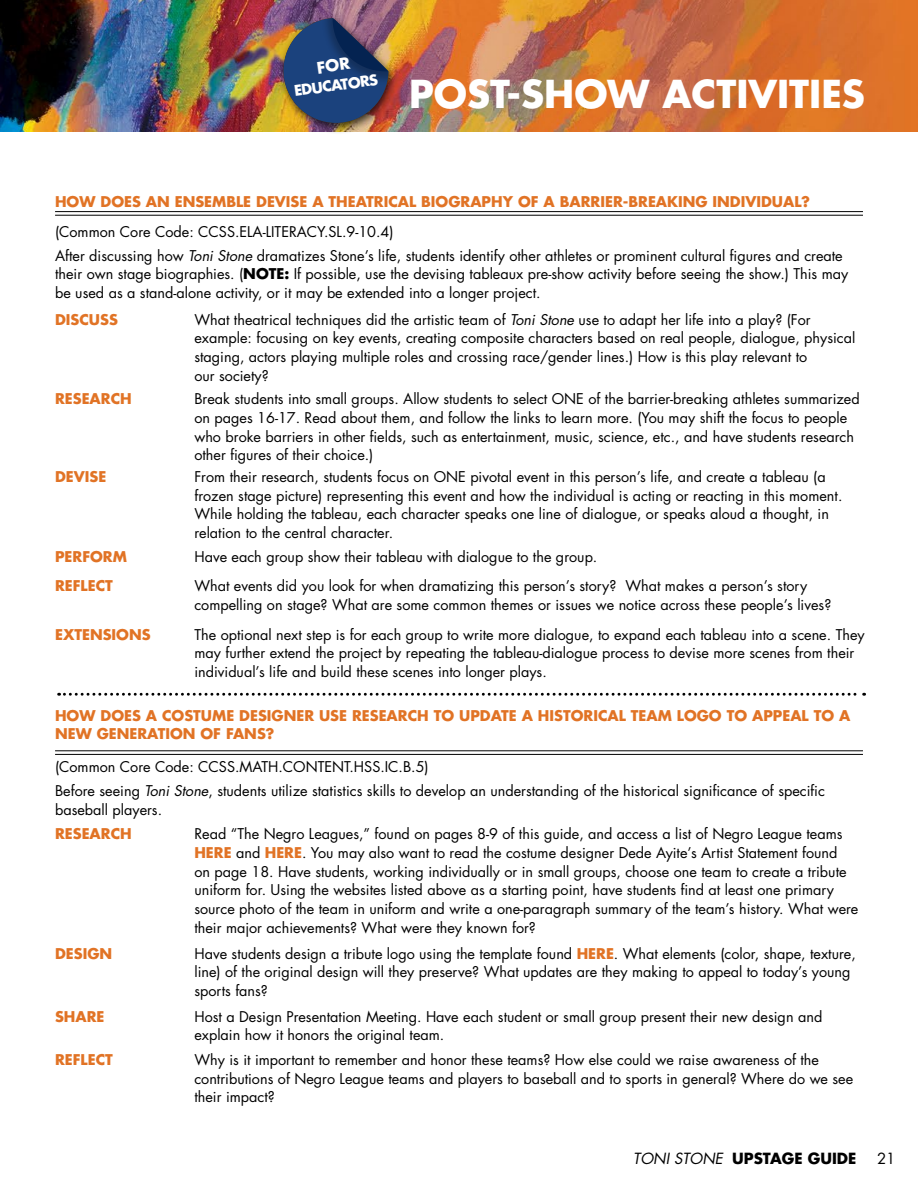
<style>
.page{position:relative;width:918px;height:1188px;background:#fff}
.page>*{position:absolute;margin:0;border:0;box-sizing:border-box;transform-origin:0 0}
.t1{font:700 37.5px "Futura Std";color:#fff}
.t2{font:700 15px "Futura Std";color:#000}
.t3{font:15px "Futura Std";color:#000}
.t4{font:14.4px/18.8px "Futura Std";color:#000}
.t5{font:700 14.4px/18.8px "Futura Std";color:#e17325}
.t6{font:700 14.4px "Futura Std";color:#fff}
.s1{font-style:italic}
.s2{font-weight:700}
.s3{font-weight:700;color:#e17325}
.s4{font-weight:400;font-style:italic}
</style>
<div class="page">
<img style="left:0;top:0;width:918px;height:132px">
<div style="left:277px;top:13px;width:122px;height:122px;background:#000;opacity:.75"></div>
<hr style="left:55px;top:750px;width:808px;height:1px;background:#000">
<hr style="left:55px;top:754px;width:808px;height:1px;background:#000">
<svg style="left:59px;top:693px;width:806px;height:3px"></svg>
<hr style="left:55px;top:211px;width:808px;height:1px;background:#000">
<hr style="left:55px;top:215px;width:808px;height:1px;background:#000">
<img style="left:284px;top:18px;width:104px;height:105px">
<p class="t6" style="left:293px;top:82px;width:86px;rotate:-8deg">EDUCATORS</p>
<h1 class="t1" style="left:409px;top:69px;width:458px">POST-SHOW ACTIVITIES</h1>
<p class="t5" style="left:55px;top:192px;width:757px">HOW DOES AN ENSEMBLE DEVISE A THEATRICAL BIOGRAPHY OF A BARRIER-BREAKING INDIVIDUAL?</p>
<p class="t4" style="left:55px;top:220px;width:789px;line-height:23.5px">(Common Core Code: CCSS.ELA-LITERACY.SL.9-10.4)<br>After discussing how <span class="s1">Toni Stone</span> dramatizes Stone’s life, students identify other athletes or prominent cultural figures and create</p>
<p class="t4" style="left:55px;top:265px;width:795px">their own stage biographies. (<span class="s2">NOTE:</span> If possible, use the devising tableaux pre-show activity before seeing the show.) This may be used as a stand-alone activity, or it may be extended into a longer project.</p>
<p class="t5" style="left:55px;top:310px;width:64px">DISCUSS</p>
<p class="t4" style="left:194px;top:310px;width:663px">What theatrical techniques did the artistic team of <span class="s1">Toni Stone</span> use to adapt her life into a play? (For example: focusing on key events, creating composite characters based on real people, dialogue, physical staging, actors playing multiple roles and crossing race/gender lines.) How is this play relevant to<br>our society?</p>
<p class="t5" style="left:55px;top:389px;width:78px">RESEARCH</p>
<p class="t4" style="left:194px;top:390px;width:667px">Break students into small groups. Allow students to select ONE of the barrier-breaking athletes summarized on pages 16-17. Read about them, and follow the links to learn more. (You may shift the focus to people who broke barriers in other fields, such as entertainment, music, science, etc., and have students research other figures of their choice.)</p>
<p class="t5" style="left:55px;top:467px;width:53px">DEVISE</p>
<p class="t4" style="left:194px;top:467px;width:650px">From their research, students focus on ONE pivotal event in this person’s life, and create a tableau (a frozen stage picture) representing this event and how the individual is acting or reacting in this moment.<br>While holding the tableau, each character speaks one line of dialogue, or speaks aloud a thought, in relation to the central character.</p>
<p class="t5" style="left:55px;top:547px;width:73px">PERFORM</p>
<p class="t4" style="left:194px;top:542px;width:614px;line-height:29.7px">Have each group show their tableau with dialogue to the group.<br>What events did you look for when dramatizing this person’s story? What makes a person’s story</p>
<p class="t4" style="left:194px;top:596px;width:638px">compelling on stage? What are some common themes or issues we notice across these people’s lives?</p>
<p class="t5" style="left:55px;top:576px;width:59px">REFLECT</p>
<p class="t5" style="left:55px;top:625px;width:97px">EXTENSIONS</p>
<p class="t4" style="left:194px;top:625px;width:672px">The optional next step is for each group to write more dialogue, to expand each tableau into a scene. They may further extend the project by repeating the tableau-dialogue process to devise more scenes from their individual’s life and build these scenes into longer plays.</p>
<p class="t5" style="left:55px;top:706px;width:797px">HOW DOES A COSTUME DESIGNER USE RESEARCH TO UPDATE A HISTORICAL TEAM LOGO TO APPEAL TO A<br>NEW GENERATION OF FANS?</p>
<p class="t4" style="left:55px;top:755px;width:771px;line-height:24.3px">(Common Core Code: CCSS.MATH.CONTENT.HSS.IC.B.5)<br>Before seeing <span class="s1">Toni Stone</span>, students utilize statistics skills to develop an understanding of the historical significance of specific</p>
<p class="t4" style="left:55px;top:801px;width:109px">baseball players.</p>
<p class="t5" style="left:55px;top:824px;width:78px">RESEARCH</p>
<p class="t4" style="left:194px;top:825px;width:666px">Read “The Negro Leagues,” found on pages 8-9 of this guide, and access a list of Negro League teams <span class="s3">HERE</span> and <span class="s3">HERE</span>. You may also want to read the costume designer Dede Ayite’s Artist Statement found<br>on page 18. Have students, working individually or in small groups, choose one team to create a tribute uniform for. Using the websites listed above as a starting point, have students find at least one primary source photo of the team in uniform and write a one-paragraph summary of the team’s history. What were their major achievements? What were they known for?</p>
<p class="t5" style="left:55px;top:944px;width:59px">DESIGN</p>
<p class="t4" style="left:194px;top:944px;width:663px">Have students design a tribute logo using the template found <span class="s3">HERE</span>. What elements (color, shape, texture, line) of the original design will they preserve? What updates are they making to appeal to today’s young sports fans?</p>
<p class="t5" style="left:55px;top:1007px;width:51px">SHARE</p>
<p class="t4" style="left:194px;top:1007px;width:629px">Host a Design Presentation Meeting. Have each student or small group present their new design and explain how it honors the original team.</p>
<p class="t5" style="left:55px;top:1050px;width:59px">REFLECT</p>
<p class="t4" style="left:194px;top:1050px;width:660px">Why is it important to remember and honor these teams? How else could we raise awareness of the contributions of Negro League teams and players to baseball and to sports in general? Where do we see their impact?</p>
<p class="t2" style="left:633px;top:1148px;width:225px"><span class="s4">TONI STONE</span> UPSTAGE GUIDE</p>
<p class="t3" style="left:877px;top:1149px;width:20px">21</p>
</div>
